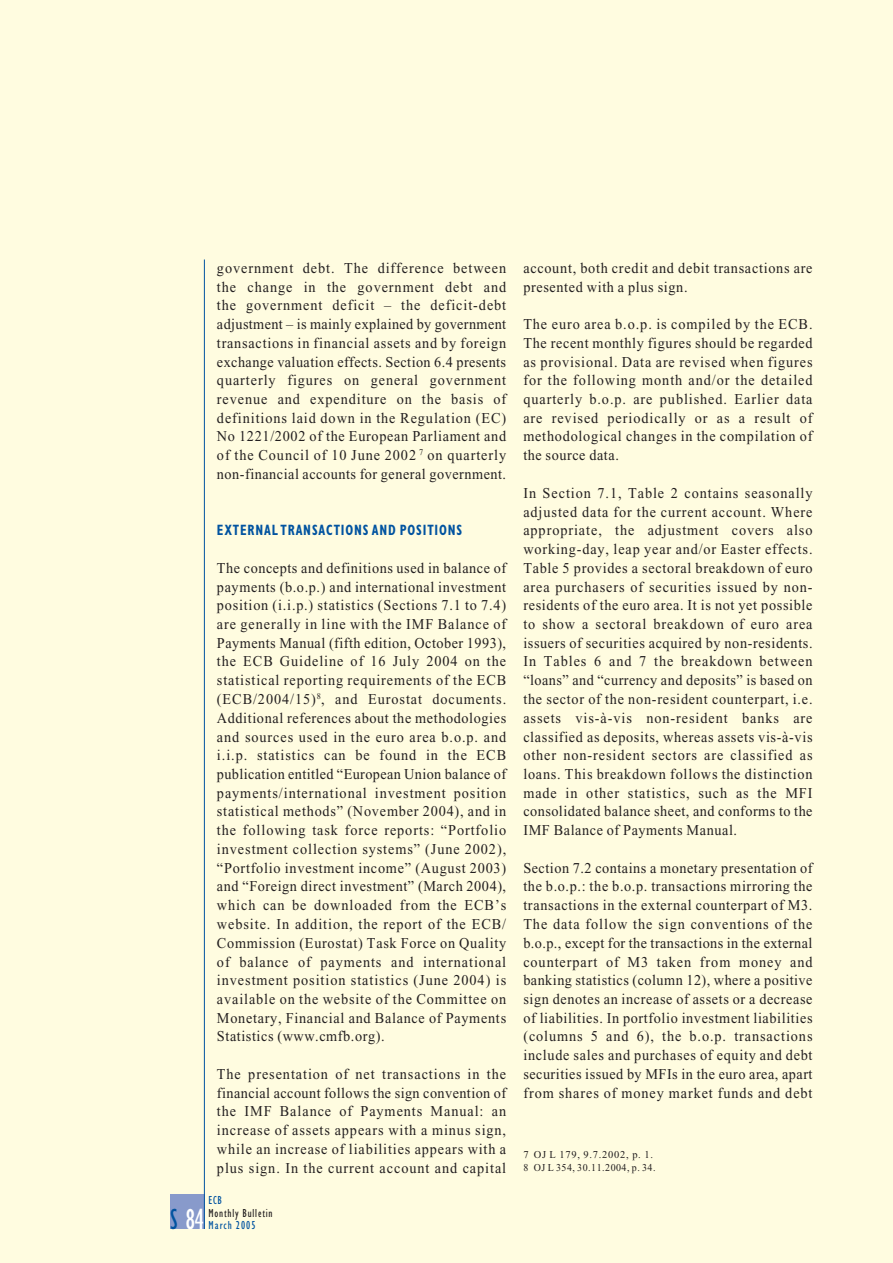
<style>
.page{position:relative;width:893px;height:1263px;background:#fff}
.page>*{position:absolute;margin:0;border:0;box-sizing:border-box;transform-origin:0 0}
.t1{font:condensed 30px "Gill Sans";color:#fff;scale:.9 1}
.t2{font:15px/18.8px "Times New Roman";letter-spacing:.05em;color:#231f20;text-align:justify;scale:.95 1}
.t3{font:700 condensed 15px "Gill Sans";letter-spacing:.065em;color:#0153a0;scale:.85 1}
.t4{font:condensed 12px "Gill Sans";letter-spacing:.07em;color:#231f20;scale:.95 1}
.t5{font:condensed 12px "Gill Sans";letter-spacing:.095em;color:#0153a0;scale:.95 1}
.t6{font:10.5px/13.5px "Times New Roman";letter-spacing:.05em;color:#231f20}
.s1{color:#0153a0}
</style>
<div class="page">
<div style="left:0;top:0;width:892px;height:1263px;background:#fffce0"></div>
<div style="left:170px;top:1195px;width:34px;height:34px;background:#889acb"></div>
<hr style="left:204px;top:260px;width:1px;height:969px;background:#0153a0">
<p class="t2" style="left:217px;top:260px;width:306px">government debt. The difference between the change in the government debt and the government deficit – the deficit-debt adjustment – is mainly explained by government transactions in financial assets and by foreign exchange valuation effects. Section 6.4 presents quarterly figures on general government revenue and expenditure on the basis of definitions laid down in the Regulation (EC)<br>No 1221/2002 of the European Parliament and of the Council of 10 June 2002 <sup>7</sup> on quarterly non-financial accounts for general government.</p>
<p class="t3" style="left:217px;top:525px;width:290px">EXTERNAL TRANSACTIONS AND POSITIONS</p>
<p class="t2" style="left:217px;top:560px;width:306px">The concepts and definitions used in balance of payments (b.o.p.) and international investment position (i.i.p.) statistics (Sections 7.1 to 7.4) are generally in line with the IMF Balance of Payments Manual (fifth edition, October 1993), the ECB Guideline of 16 July 2004 on the statistical reporting requirements of the ECB (ECB/2004/15)<sup>8</sup>, and Eurostat documents.<br>Additional references about the methodologies and sources used in the euro area b.o.p. and i.i.p. statistics can be found in the ECB publication entitled “European Union balance of payments/international investment position statistical methods” (November 2004), and in the following task force reports: “Portfolio investment collection systems” (June 2002), “Portfolio investment income” (August 2003) and “Foreign direct investment” (March 2004), which can be downloaded from the ECB’s website. In addition, the report of the ECB/ Commission (Eurostat) Task Force on Quality of balance of payments and international investment position statistics (June 2004) is available on the website of the Committee on Monetary, Financial and Balance of Payments Statistics (www.cmfb.org).</p>
<p class="t2" style="left:217px;top:1066px;width:306px">The presentation of net transactions in the financial account follows the sign convention of the IMF Balance of Payments Manual: an increase of assets appears with a minus sign, while an increase of liabilities appears with a plus sign. In the current account and capital</p>
<p class="t5" style="left:208px;top:1196px;width:16px">ECB</p>
<p class="t4" style="left:208px;top:1208px;width:69px">Monthly Bulletin</p>
<h1 class="t1" style="left:170px;top:1208px;width:39px"><span class="s1">S</span> 84</h1>
<p class="t5" style="left:208px;top:1221px;width:51px">March 2005</p>
<p class="t2" style="left:523px;top:260px;width:306px">account, both credit and debit transactions are presented with a plus sign.</p>
<p class="t2" style="left:523px;top:316px;width:306px">The euro area b.o.p. is compiled by the ECB.<br>The recent monthly figures should be regarded as provisional. Data are revised when figures for the following month and/or the detailed quarterly b.o.p. are published. Earlier data are revised periodically or as a result of methodological changes in the compilation of the source data.</p>
<p class="t2" style="left:523px;top:485px;width:306px">In Section 7.1, Table 2 contains seasonally adjusted data for the current account. Where appropriate, the adjustment covers also working-day, leap year and/or Easter effects.<br>Table 5 provides a sectoral breakdown of euro area purchasers of securities issued by non&shy;residents of the euro area. It is not yet possible to show a sectoral breakdown of euro area issuers of securities acquired by non-residents.<br>In Tables 6 and 7 the breakdown between “loans” and “currency and deposits” is based on the sector of the non-resident counterpart, i.e. assets vis-à-vis non-resident banks are classified as deposits, whereas assets vis-à-vis other non-resident sectors are classified as loans. This breakdown follows the distinction made in other statistics, such as the MFI consolidated balance sheet, and conforms to the IMF Balance of Payments Manual.</p>
<p class="t2" style="left:523px;top:860px;width:306px">Section 7.2 contains a monetary presentation of the b.o.p.: the b.o.p. transactions mirroring the transactions in the external counterpart of M3.<br>The data follow the sign conventions of the b.o.p., except for the transactions in the external counterpart of M3 taken from money and banking statistics (column 12), where a positive sign denotes an increase of assets or a decrease of liabilities. In portfolio investment liabilities (columns 5 and 6), the b.o.p. transactions include sales and purchases of equity and debt securities issued by MFIs in the euro area, apart from shares of money market funds and debt</p>
<p class="t6" style="left:523px;top:1149px;width:134px">7 OJ L 179, 9.7.2002, p. 1.<br>8 OJ L 354, 30.11.2004, p. 34.</p>
</div>
